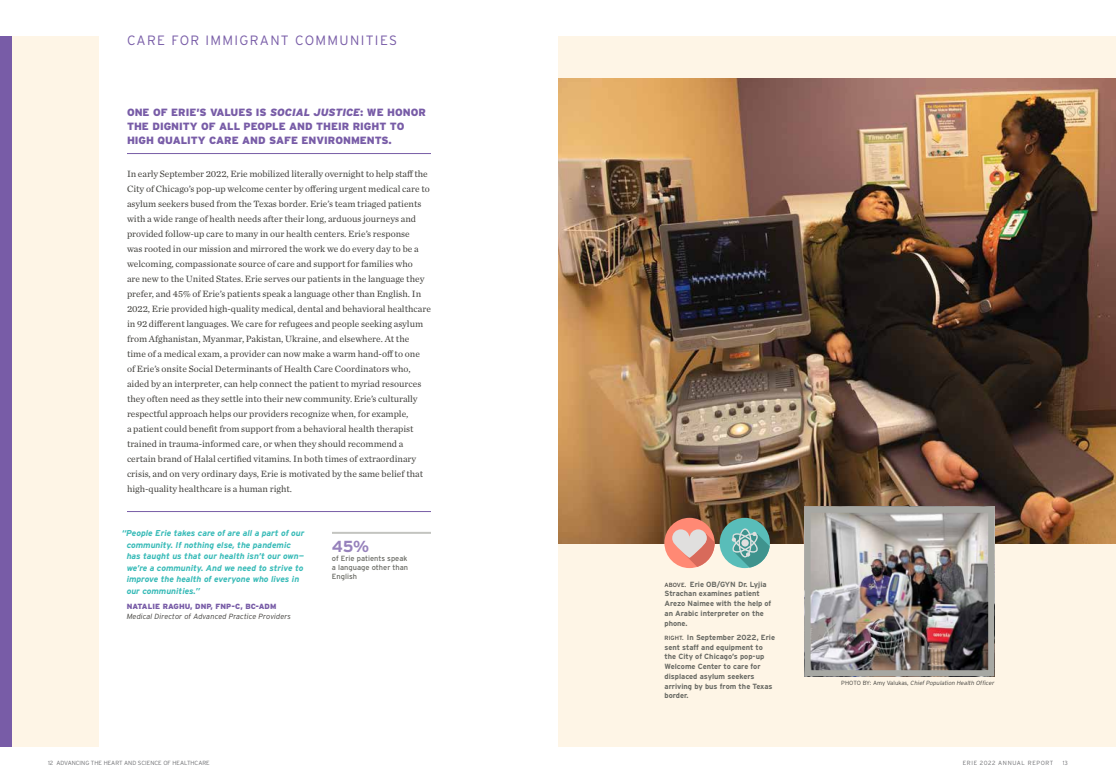
<style>
.page{position:relative;width:1116px;height:783px;background:#fff}
.page>*{position:absolute;margin:0;border:0;box-sizing:border-box;transform-origin:0 0}
.t1{font:700 16px "Interstate";color:#9782bc}
.t2{font:300 13.5px "Interstate";letter-spacing:.1em;color:#785ca7}
.t3{font:900 10.5px/14px "Interstate";color:#785ca7}
.t4{font:9.5px/15px "Chronicle Text G1";color:#403f3b}
.t5{font:italic 700 8.5px/11.5px "Interstate";color:#39bbb8}
.t6{font:700 7.5px/9.8px "Interstate";color:#696a64}
.t7{font:7.5px/9px "Interstate";color:#696a64;text-align:justify}
.t8{font:italic 300 7.5px "Interstate";letter-spacing:.01em;color:#403f3b}
.t9{font:900 7.5px "Interstate";letter-spacing:.01em;color:#785ca7}
.t10{font:italic 300 6px "Interstate";color:#403f3b}
.t11{font:300 6px "Interstate";color:#6d6e71}
.t12{font:300 6px "Interstate";letter-spacing:.1em;color:#6d6e71}
.s1{font-style:italic}
.s2{font-weight:400;font-size:6px;color:#403f3b}
.s3{font-style:normal}
</style>
<div class="page">
<div style="left:558px;top:36px;width:558px;height:711px;background:#fef5e6"></div>
<img style="left:558px;top:78px;width:558px;height:465px">
<img style="left:812px;top:514px;width:175px;height:155px">
<div style="left:805px;top:507px;width:189px;height:169px;border:6px solid #a7a8a3"></div>
<hr style="left:127px;top:153px;width:304px;height:1px;background:#785ca7">
<hr style="left:127px;top:511px;width:304px;height:1px;background:#785ca7">
<div style="left:720px;top:518px;width:50px;height:50px;background:#59bdb9;border-radius:50%"></div>
<svg style="left:732px;top:528px;width:38px;height:40px"></svg>
<div style="left:664px;top:518px;width:51px;height:50px;background:#ff8974;border-radius:50%"></div>
<svg style="left:672px;top:529px;width:43px;height:38px"></svg>
<div style="left:0;top:36px;width:99px;height:711px;background:#fef5e6"></div>
<div style="left:0;top:36px;width:12px;height:711px;background:#785ca7"></div>
<hr style="left:332px;top:532px;width:99px;height:2px;background:#c3c4c0">
<h2 class="t2" style="left:127px;top:33px;width:272px">CARE FOR IMMIGRANT COMMUNITIES</h2>
<p class="t3" style="left:127px;top:106px;width:300px">ONE OF ERIE’S VALUES IS <span class="s1">SOCIAL JUSTICE</span>: WE HONOR<br>THE DIGNITY OF ALL PEOPLE AND THEIR RIGHT TO<br>HIGH QUALITY CARE AND SAFE ENVIRONMENTS.</p>
<p class="t4" style="left:127px;top:166px;width:305px">In early September 2022, Erie mobilized literally overnight to help staff the City of Chicago’s pop-up welcome center by offering urgent medical care to asylum seekers bused from the Texas border. Erie’s team triaged patients with a wide range of health needs after their long, arduous journeys and provided follow-up care to many in our health centers. Erie’s response<br>was rooted in our mission and mirrored the work we do every day to be a welcoming, compassionate source of care and support for families who<br>are new to the United States. Erie serves our patients in the language they prefer, and 45% of Erie’s patients speak a language other than English. In 2022, Erie provided high-quality medical, dental and behavioral healthcare in 92 different languages. We care for refugees and people seeking asylum from Afghanistan, Myanmar, Pakistan, Ukraine, and elsewhere. At the<br>time of a medical exam, a provider can now make a warm hand-off to one<br>of Erie’s onsite Social Determinants of Health Care Coordinators who, aided by an interpreter, can help connect the patient to myriad resources they often need as they settle into their new community. Erie’s culturally respectful approach helps our providers recognize when, for example,<br>a patient could benefit from support from a behavioral health therapist trained in trauma-informed care, or when they should recommend a certain brand of Halal certified vitamins. In both times of extraordinary crisis, and on very ordinary days, Erie is motivated by the same belief that high-quality healthcare is a human right.</p>
<p class="t5" style="left:127px;top:527px;width:179px;text-indent:-5px">“People Erie takes care of are all a part of our community. If nothing else, the pandemic has taught us that our health isn’t our own— we’re a community. And we need to strive to improve the health of everyone who lives in our communities.”</p>
<p class="t9" style="left:127px;top:602px;width:151px">NATALIE RAGHU, DNP, FNP-C, BC-ADM</p>
<p class="t8" style="left:127px;top:612px;width:166px">Medical Director of Advanced Practice Providers</p>
<h1 class="t1" style="left:332px;top:537px;width:39px">45%</h1>
<p class="t7" style="left:332px;top:554px;width:78px">of Erie patients speak a language other than English</p>
<p class="t6" style="left:664px;top:579px;width:108px"><span class="s2">ABOVE.</span> Erie OB/GYN Dr. Lyjia<br>Strachan examines patient<br>Arezo Naimee with the help of an Arabic interpreter on the phone.</p>
<p class="t6" style="left:664px;top:632px;width:112px"><span class="s2">RIGHT.</span> In September 2022, Erie sent staff and equipment to the City of Chicago’s pop-up<br>Welcome Center to care for displaced asylum seekers arriving by bus from the Texas border.</p>
<p class="t10" style="left:841px;top:680px;width:156px"><span class="s3">P H O T O BY: A m y Va l u k a s ,</span> Chief Population Health Officer</p>
<p class="t11" style="left:48px;top:759px;width:163px">12 ADVANCING THE HEART AND SCIENCE OF HEALTHCARE</p>
<p class="t12" style="left:963px;top:759px;width:92px">ERIE 2022 ANNUAL REPORT</p>
<p class="t11" style="left:1063px;top:759px;width:7px">13</p>
</div>
